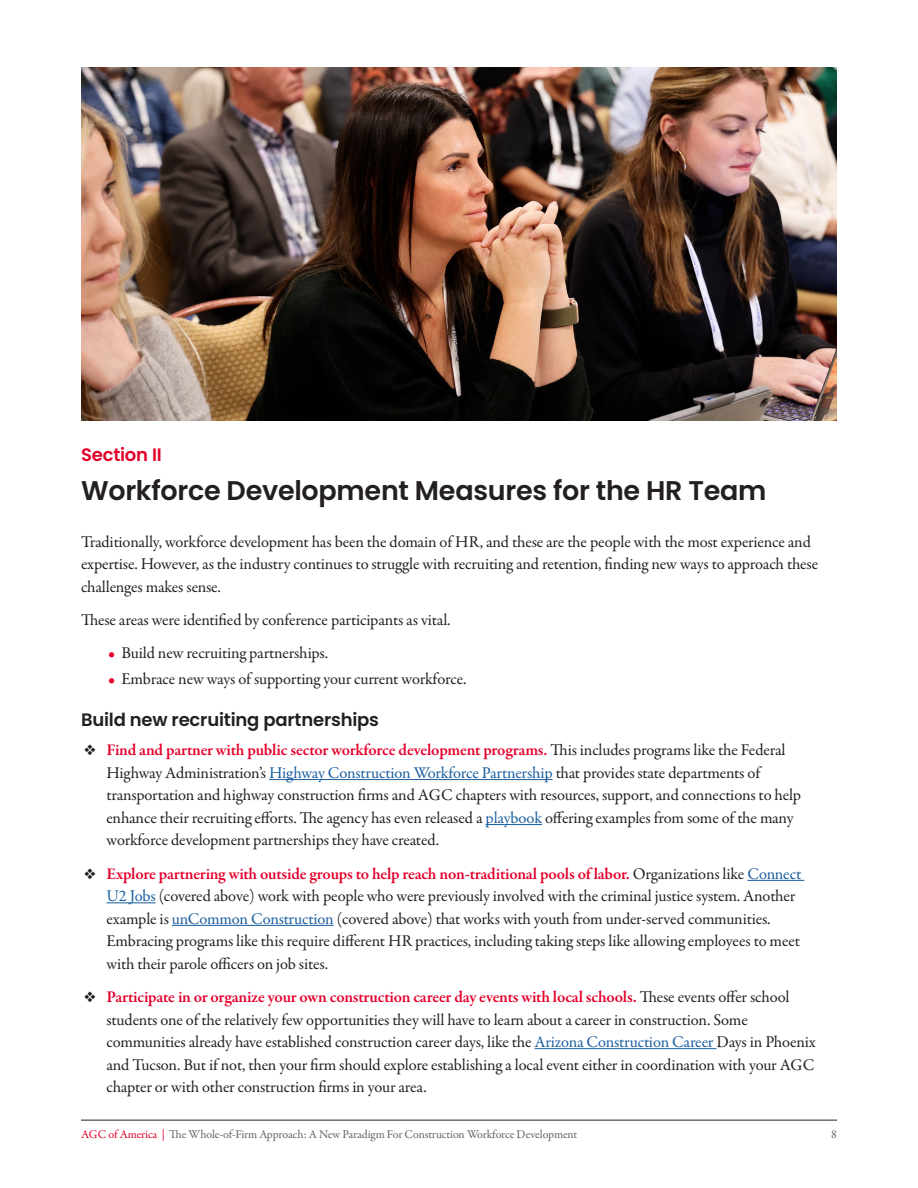
<style>
.page{position:relative;width:918px;height:1188px;background:#fff}
.page>*{position:absolute;margin:0;border:0;box-sizing:border-box;transform-origin:0 0}
.t1{font:600 27px "Poppins";letter-spacing:-.01em;color:#231f20}
.t2{font:600 18px "Poppins";letter-spacing:-.01em;color:#231f20}
.t3{font:600 18px "Poppins";letter-spacing:-.01em;color:#e4002b}
.Body_Copy{font:16.5px/22.5px "Garamond Premr Pro";letter-spacing:-.015em;color:#231f20}
.t4{font:12px "Garamond Premr Pro";letter-spacing:-.015em;color:#656263}
.s1{color:#e4002b}
.s2{font-weight:600;color:#e4002b}
.s3{color:#175d9e}
</style>
<div class="page">
<hr style="left:81px;top:1120px;width:756px;height:1px;background:#231f20">
<hr style="left:269px;top:779px;width:284px;height:1px;background:#175d9e">
<hr style="left:486px;top:824px;width:56px;height:1px;background:#175d9e">
<hr style="left:747px;top:880px;width:57px;height:1px;background:#175d9e">
<hr style="left:106px;top:902px;width:50px;height:1px;background:#175d9e">
<hr style="left:172px;top:925px;width:162px;height:1px;background:#175d9e">
<hr style="left:535px;top:1048px;width:182px;height:1px;background:#175d9e">
<img style="left:81px;top:68px;width:756px;height:352px">
<p class="t3" style="left:81px;top:444px;width:82px">Section II</p>
<p class="t1" style="left:81px;top:475px;width:687px">Workforce Development Measures for the HR Team</p>
<p class="Body_Copy" style="left:81px;top:531px;width:739px">Traditionally, workforce development has been the domain of HR, and these are the people with the most experience and expertise. However, as the industry continues to struggle with recruiting and retention, finding new ways to approach these challenges makes sense.</p>
<p class="Body_Copy" style="left:81px;top:609px;width:371px">These areas were identified by conference participants as vital.</p>
<p class="Body_Copy" style="left:108px;top:642px;width:222px"><span class="s1">•</span> Build new recruiting partnerships.</p>
<p class="Body_Copy" style="left:108px;top:668px;width:360px"><span class="s1">•</span> Embrace new ways of supporting your current workforce.</p>
<p class="t2" style="left:81px;top:709px;width:300px">Build new recruiting partnerships</p>
<p class="Body_Copy" style="left:106px;top:739px;width:696px;text-indent:-22px">❖ <span class="s2">Find and partner with public sector workforce development programs.</span> This includes programs like the Federal Highway Administration’s <span class="s3">Highway Construction Workforce Partnership</span> that provides state departments of transportation and highway construction firms and AGC chapters with resources, support, and connections to help enhance their recruiting efforts. The agency has even released a <span class="s3">playbook</span> offering examples from some of the many workforce development partnerships they have created.</p>
<p class="Body_Copy" style="left:106px;top:863px;width:696px;text-indent:-22px">❖ <span class="s2">Explore partnering with outside groups to help reach non-traditional pools of labor.</span> Organizations like <span class="s3">Connect U2 Jobs</span> (covered above) work with people who were previously involved with the criminal justice system. Another example is <span class="s3">unCommon Construction</span> (covered above) that works with youth from under-served communities.<br>Embracing programs like this require different HR practices, including taking steps like allowing employees to meet with their parole officers on job sites.</p>
<p class="Body_Copy" style="left:106px;top:986px;width:711px;text-indent:-22px">❖ <span class="s2">Participate in or organize your own construction career day events with local schools.</span> These events offer school students one of the relatively few opportunities they will have to learn about a career in construction. Some communities already have established construction career days, like the <span class="s3">Arizona Construction Career</span> Days in Phoenix and Tucson. But if not, then your firm should explore establishing a local event either in coordination with your AGC chapter or with other construction firms in your area.</p>
<p class="t4" style="left:81px;top:1127px;width:498px"><span class="s1">AGC of America |</span> The Whole-of-Firm Approach: A New Paradigm For Construction Workforce Development</p>
<p class="t4" style="left:831px;top:1127px;width:7px">8</p>
</div>
